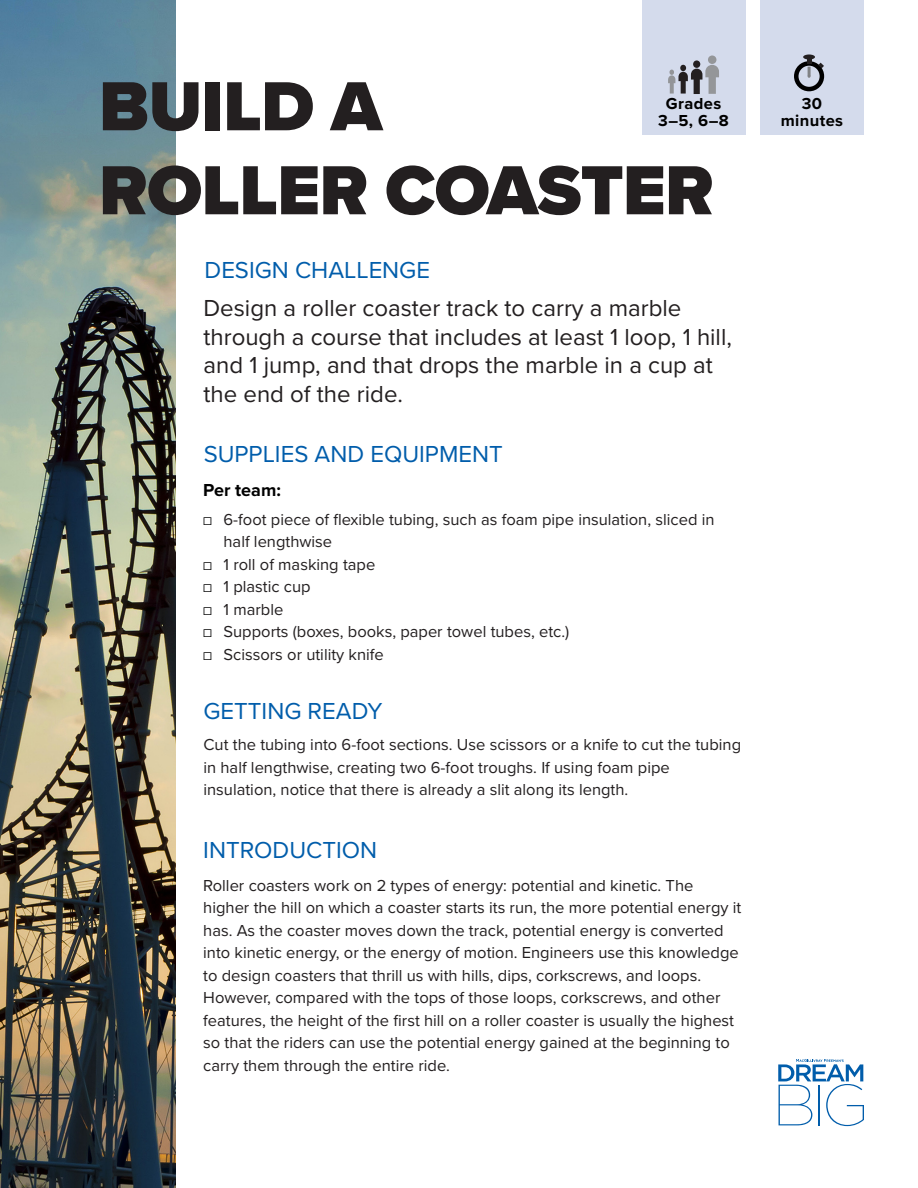
<style>
.page{position:relative;width:918px;height:1188px;background:#fff}
.page>*{position:absolute;margin:0;border:0;box-sizing:border-box;transform-origin:0 0}
.t1{font:900 72px "Proxima Nova";letter-spacing:-.01em;color:#231f20}
.t2{font:24px/28.5px "Proxima Nova";color:#231f20}
.t3{font:24px "Proxima Nova";color:#015dab}
.t4{font:700 18px "Proxima Nova";color:#000}
.Paragraph_Style_2{font:16.5px/22.5px "Proxima Nova";color:#231f20}
.Paragraph_Style_1{font:16.5px/22.5px "Proxima Nova";color:#231f20}
.t5{font:700 16.5px/16.5px "Proxima Nova";letter-spacing:.025em;color:#000;text-align:center}
.s1{font-size:13.5px;color:#000}
</style>
<div class="page">
<img style="left:0;top:0;width:176px;height:1188px">
<svg style="left:778px;top:1059px;width:86px;height:67px"></svg>
<div style="left:760px;top:0;width:103px;height:134px;background:#d4dbec"></div>
<div style="left:642px;top:0;width:103px;height:134px;background:#d4dbec"></div>
<div style="left:794px;top:61px;width:30px;height:30px;border:4px solid #000;border-radius:50%"></div>
<svg style="left:818px;top:63px;width:6px;height:5px"></svg>
<div style="left:803px;top:54px;width:12px;height:6px;background:#231f20;border-radius:50%"></div>
<svg style="left:807px;top:60px;width:4px;height:18px"></svg>
<svg style="left:668px;top:55px;width:51px;height:39px"></svg>
<p class="t1" style="left:99px;top:63px;width:285px">BUILD A</p>
<p class="t1" style="left:99px;top:147px;width:616px">ROLLER COASTER</p>
<p class="t5" style="left:666px;top:96px;width:57px">Grades</p>
<p class="t5" style="left:658px;top:112px;width:72px">3–5, 6–8</p>
<p class="t3" style="left:205px;top:255px;width:227px">DESIGN CHALLENGE</p>
<p class="t2" style="left:203px;top:294px;width:530px">Design a roller coaster track to carry a marble through a course that includes at least 1 loop, 1 hill, and 1 jump, and that drops the marble in a cup at the end of the ride.</p>
<p class="t3" style="left:204px;top:440px;width:301px">SUPPLIES AND EQUIPMENT</p>
<p class="t4" style="left:203px;top:479px;width:79px">Per team:</p>
<p class="Paragraph_Style_2" style="left:224px;top:509px;width:493px;text-indent:-20px"><span class="s1">☐</span> 6-foot piece of flexible tubing, such as foam pipe insulation, sliced in half lengthwise</p>
<p class="Paragraph_Style_2" style="left:203px;top:554px;width:174px"><span class="s1">☐</span> 1 roll of masking tape</p>
<p class="Paragraph_Style_2" style="left:203px;top:576px;width:109px"><span class="s1">☐</span> 1 plastic cup</p>
<p class="Paragraph_Style_2" style="left:203px;top:599px;width:82px"><span class="s1">☐</span> 1 marble</p>
<p class="Paragraph_Style_2" style="left:203px;top:621px;width:368px"><span class="s1">☐</span> Supports (boxes, books, paper towel tubes, etc.)</p>
<p class="Paragraph_Style_2" style="left:203px;top:644px;width:182px"><span class="s1">☐</span> Scissors or utility knife</p>
<p class="t3" style="left:203px;top:697px;width:181px">GETTING READY</p>
<p class="Paragraph_Style_1" style="left:203px;top:734px;width:539px">Cut the tubing into 6-foot sections. Use scissors or a knife to cut the tubing in half lengthwise, creating two 6-foot troughs. If using foam pipe insulation, notice that there is already a slit along its length.</p>
<p class="t3" style="left:203px;top:836px;width:175px">INTRODUCTION</p>
<p class="Paragraph_Style_2" style="left:203px;top:874px;width:540px">Roller coasters work on 2 types of energy: potential and kinetic. The higher the hill on which a coaster starts its run, the more potential energy it has. As the coaster moves down the track, potential energy is converted into kinetic energy, or the energy of motion. Engineers use this knowledge to design coasters that thrill us with hills, dips, corkscrews, and loops.<br>However, compared with the tops of those loops, corkscrews, and other features, the height of the first hill on a roller coaster is usually the highest so that the riders can use the potential energy gained at the beginning to carry them through the entire ride.</p>
<p class="t5" style="left:781px;top:96px;width:64px">30 minutes</p>
</div>
